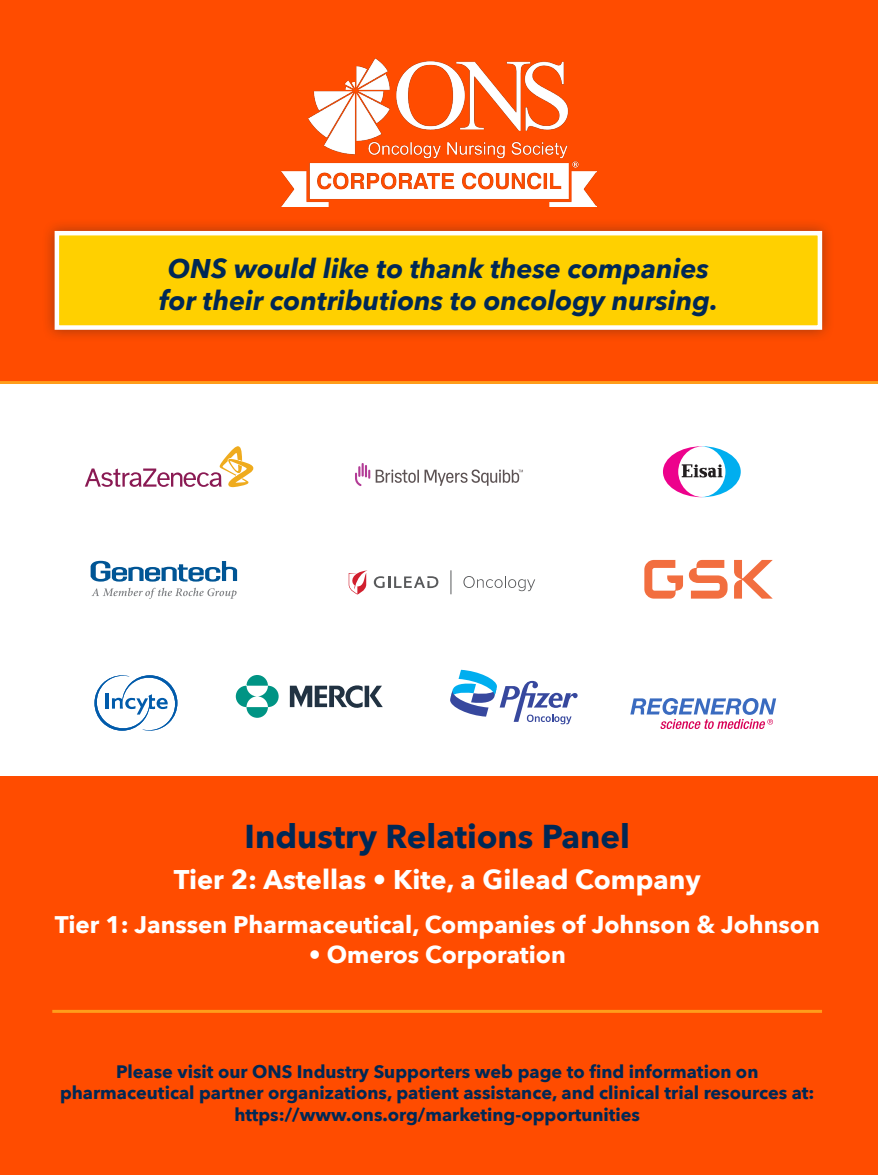
<style>
.page{position:relative;width:878px;height:1175px;background:#fff}
.page>*{position:absolute;margin:0;border:0;box-sizing:border-box;transform-origin:0 0}
.t1{font:700 33px "Avenir Next";color:#002855}
.t2{font:italic 700 27px/32.4px "Avenir Next";color:#002855;text-align:center}
.t3{font:700 27px "Avenir Next";color:#fff}
.t4{font:700 24px "Avenir Next";color:#fff}
.t5{font:700 18px/21.6px "Avenir Next";color:#002855;text-align:center}
</style>
<div class="page">
<div style="left:0;top:0;width:878px;height:1174px;background:#ff4c00"></div>
<hr style="left:0;top:381px;width:878px;height:3px;background:#ff9d1b">
<hr style="left:52px;top:1009px;width:770px;height:3px;background:#ff9d1b">
<div style="left:0;top:384px;width:878px;height:391px;background:#fff"></div>
<svg style="left:85px;top:446px;width:168px;height:41px"></svg>
<svg style="left:355px;top:463px;width:168px;height:23px"></svg>
<svg style="left:450px;top:670px;width:127px;height:54px"></svg>
<svg style="left:630px;top:698px;width:146px;height:31px"></svg>
<svg style="left:290px;top:685px;width:93px;height:23px"></svg>
<svg style="left:236px;top:675px;width:42px;height:43px"></svg>
<svg style="left:94px;top:675px;width:84px;height:56px"></svg>
<div style="left:42px;top:218px;width:792px;height:124px;background:#231f20;opacity:.4"></div>
<div style="left:55px;top:231px;width:767px;height:99px;background:#ffd000;border:4px solid #fff"></div>
<img style="left:281px;top:58px;width:315px;height:149px">
<svg style="left:91px;top:561px;width:146px;height:21px"></svg>
<svg style="left:92px;top:588px;width:145px;height:11px"></svg>
<svg style="left:663px;top:446px;width:77px;height:51px"></svg>
<svg style="left:463px;top:576px;width:72px;height:15px"></svg>
<svg style="left:374px;top:576px;width:64px;height:12px"></svg>
<svg style="left:348px;top:570px;width:19px;height:24px"></svg>
<svg style="left:450px;top:570px;width:1px;height:24px"></svg>
<svg style="left:644px;top:560px;width:128px;height:38px"></svg>
<p class="t2" style="left:159px;top:251px;width:560px">ONS would like to thank these companies for their contributions to oncology nursing.</p>
<p class="t1" style="left:244px;top:808px;width:387px">Industry Relations Panel</p>
<p class="t3" style="left:174px;top:856px;width:528px">Tier 2: Astellas • Kite, a Gilead Company</p>
<p class="t4" style="left:55px;top:903px;width:766px">Tier 1: Janssen Pharmaceutical, Companies of Johnson &amp; Johnson</p>
<p class="t4" style="left:309px;top:933px;width:258px">• Omeros Corporation</p>
<p class="t5" style="left:60px;top:1060px;width:756px">Please visit our ONS Industry Supporters web page to find information on pharmaceutical partner organizations, patient assistance, and clinical trial resources at: https://www.ons.org/marketing-opportunities</p>
</div>
